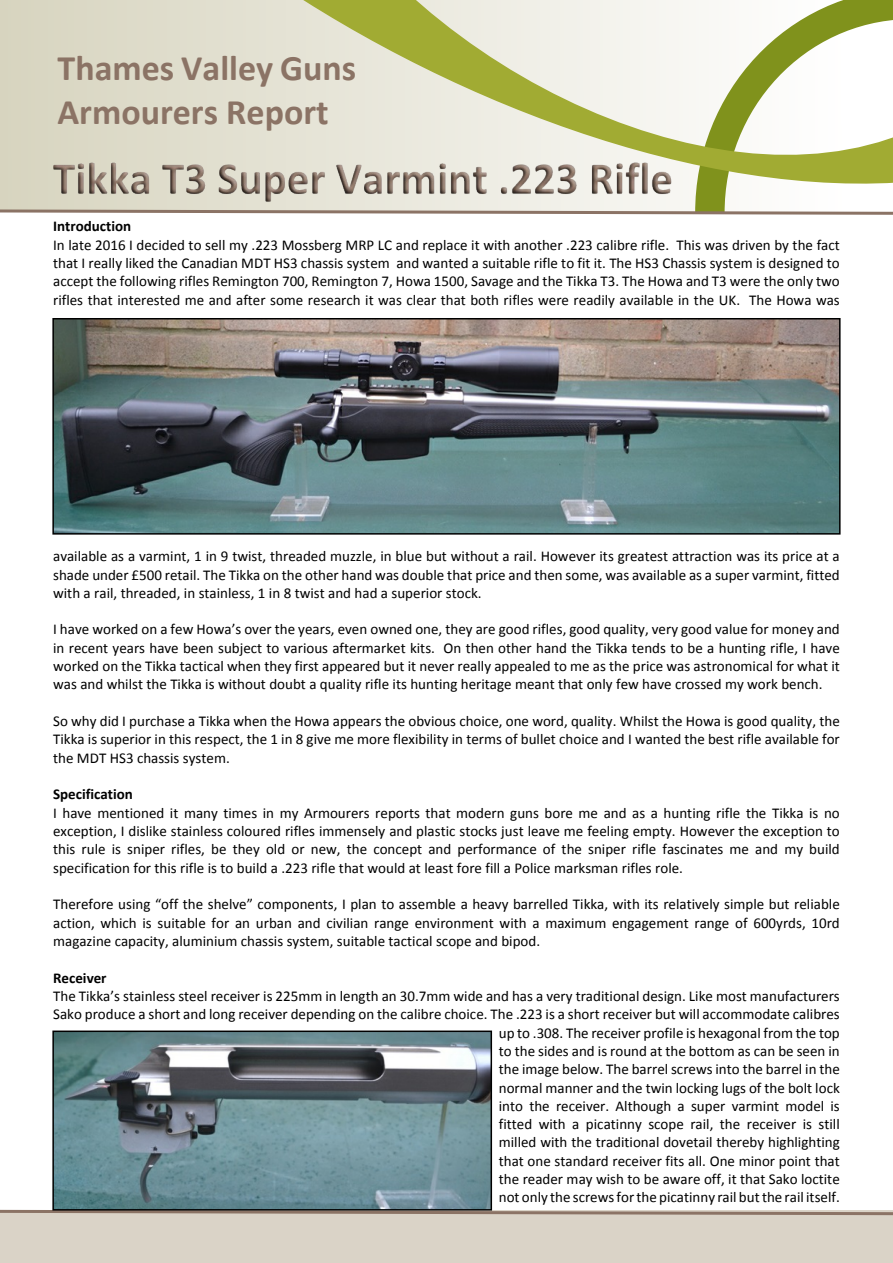
<style>
.page{position:relative;width:893px;height:1263px;background:#fff}
.page>*{position:absolute;margin:0;border:0;box-sizing:border-box;transform-origin:0 0}
.t1{font:700 36px/44px "Calibri";color:#8b7365}
.t2{font:15px/18.3px "Calibri";color:#000;text-align:justify}
.t3{font:700 15px "Calibri";color:#000}
</style>
<div class="page">
<svg style="left:0;top:0;width:893px;height:215px"></svg>
<img style="left:53px;top:148px;width:638px;height:57px">
<div style="left:0;top:1210px;width:893px;height:53px;background:#dad3c7"></div>
<svg style="left:0;top:1208px;width:893px;height:8px"></svg>
<img style="left:55px;top:321px;width:783px;height:211px">
<div style="left:52px;top:318px;width:789px;height:217px;border:2px solid #000"></div>
<img style="left:55px;top:1033px;width:434px;height:174px">
<div style="left:52px;top:1030px;width:440px;height:180px;border:2px solid #000"></div>
<h1 class="t1" style="left:58px;top:49px;width:300px">Thames Valley Guns<br>Armourers Report</h1>
<p class="t3" style="left:53px;top:220px;width:80px">Introduction</p>
<p class="t2" style="left:53px;top:237px;width:788px">In late 2016 I decided to sell my .223 Mossberg MRP LC and replace it with another .223 calibre rifle. This was driven by the fact that I really liked the Canadian MDT HS3 chassis system and wanted a suitable rifle to fit it. The HS3 Chassis system is designed to accept the following rifles Remington 700, Remington 7, Howa 1500, Savage and the Tikka T3. The Howa and T3 were the only two rifles that interested me and after some research it was clear that both rifles were readily available in the UK. The Howa was</p>
<p class="t2" style="left:53px;top:548px;width:788px">available as a varmint, 1 in 9 twist, threaded muzzle, in blue but without a rail. However its greatest attraction was its price at a shade under £500 retail. The Tikka on the other hand was double that price and then some, was available as a super varmint, fitted with a rail, threaded, in stainless, 1 in 8 twist and had a superior stock.</p>
<p class="t2" style="left:53px;top:621px;width:788px">I have worked on a few Howa’s over the years, even owned one, they are good rifles, good quality, very good value for money and in recent years have been subject to various aftermarket kits. On then other hand the Tikka tends to be a hunting rifle, I have worked on the Tikka tactical when they first appeared but it never really appealed to me as the price was astronomical for what it was and whilst the Tikka is without doubt a quality rifle its hunting heritage meant that only few have crossed my work bench.</p>
<p class="t2" style="left:53px;top:713px;width:788px">So why did I purchase a Tikka when the Howa appears the obvious choice, one word, quality. Whilst the Howa is good quality, the Tikka is superior in this respect, the 1 in 8 give me more flexibility in terms of bullet choice and I wanted the best rifle available for the MDT HS3 chassis system.</p>
<p class="t3" style="left:53px;top:788px;width:81px">Specification</p>
<p class="t2" style="left:53px;top:805px;width:788px">I have mentioned it many times in my Armourers reports that modern guns bore me and as a hunting rifle the Tikka is no exception, I dislike stainless coloured rifles immensely and plastic stocks just leave me feeling empty. However the exception to this rule is sniper rifles, be they old or new, the concept and performance of the sniper rifle fascinates me and my build specification for this rifle is to build a .223 rifle that would at least fore fill a Police marksman rifles role.</p>
<p class="t2" style="left:53px;top:896px;width:788px">Therefore using “off the shelve” components, I plan to assemble a heavy barrelled Tikka, with its relatively simple but reliable action, which is suitable for an urban and civilian range environment with a maximum engagement range of 600yrds, 10rd magazine capacity, aluminium chassis system, suitable tactical scope and bipod.</p>
<p class="t3" style="left:53px;top:971px;width:55px">Receiver</p>
<p class="t2" style="left:53px;top:988px;width:788px;text-align:right">The Tikka’s stainless steel receiver is 225mm in length an 30.7mm wide and has a very traditional design. Like most manufacturers Sako produce a short and long receiver depending on the calibre choice. The .223 is a short receiver but will accommodate calibres up to .308. The receiver profile is hexagonal from the top<br>to the sides and is round at the bottom as can be seen in<br>the image below. The barrel screws into the barrel in the<br>normal manner and the twin locking lugs of the bolt lock<br>into the receiver. Although a super varmint model is<br>fitted with a picatinny scope rail, the receiver is still<br>milled with the traditional dovetail thereby highlighting<br>that one standard receiver fits all. One minor point that<br>the reader may wish to be aware off, it that Sako loctite<br>not only the screws for the picatinny rail but the rail itself.</p>
</div>
